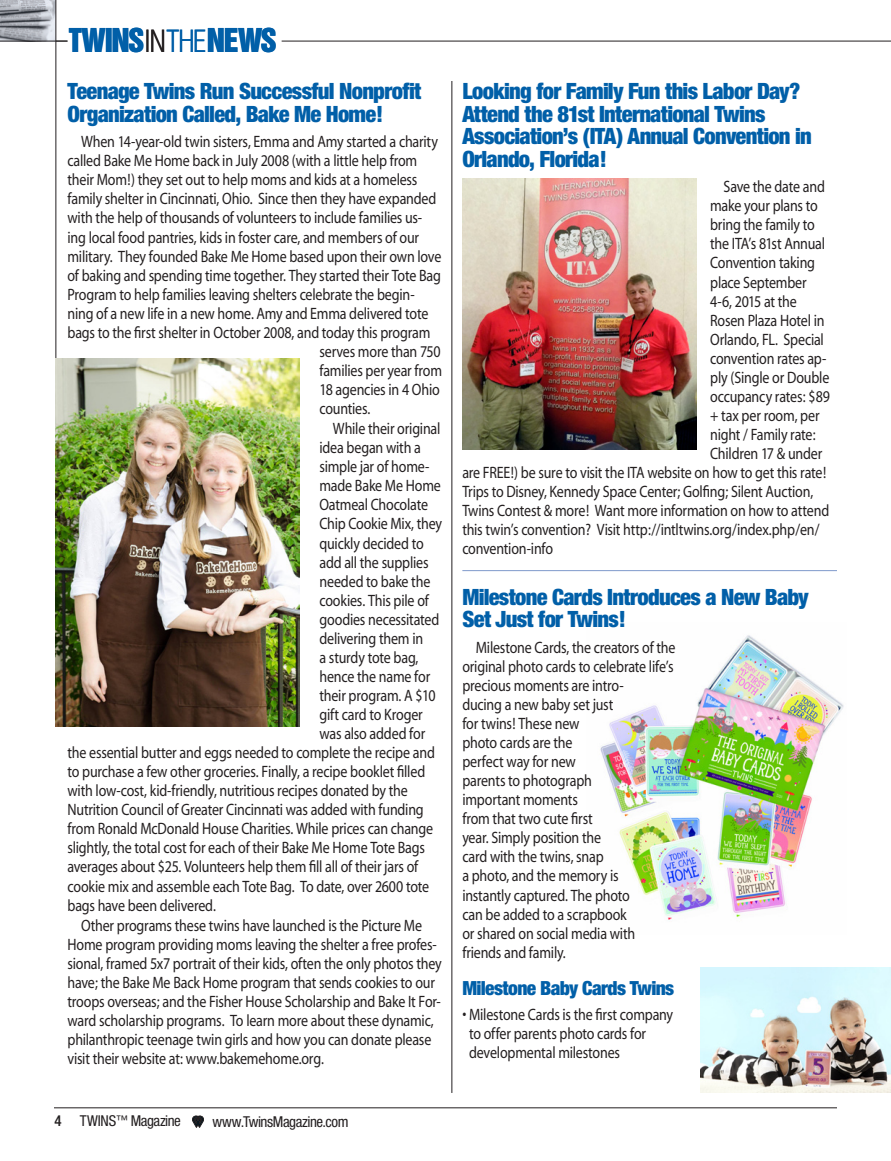
<style>
.page{position:relative;width:891px;height:1161px;background:#fff}
.page>*{position:absolute;margin:0;border:0;box-sizing:border-box;transform-origin:0 0}
.t1{font:30px "Swiss 921 BT Regular A";color:#015fa8}
.t2{font:900 condensed 22.5px/22.5px "Helvetica Neue";letter-spacing:-.03em;color:#015fa8}
.t3{font:900 condensed 19.5px "Helvetica Neue";letter-spacing:-.03em;color:#015fa8}
.t4{font:16.5px/19px "Myriad";letter-spacing:-.015em;color:#231f20;scale:.85 1}
.t5{font:condensed 15px "Helvetica Neue";letter-spacing:-.03em;color:#231f20}
.s1{font-family:"Swiss 721 BT";font-weight:300;font-stretch:condensed;color:#231f20}
.s2{font-family:"Swiss 721 BT";font-weight:300;font-stretch:condensed}
.s3{font-weight:500}
.s4{font-size:12px}
</style>
<div class="page">
<hr style="left:54px;top:1107px;width:783px;height:1px;background:#231f20">
<svg style="left:192px;top:1116px;width:12px;height:11px"></svg>
<img style="left:600px;top:635px;width:244px;height:285px">
<svg style="left:0;top:0;width:56px;height:41px;background:#9fa3aa"></svg>
<hr style="left:0;top:41px;width:68px;height:1px;background:#231f20">
<hr style="left:56px;top:0;width:1px;height:358px;background:#231f20">
<hr style="left:462px;top:570px;width:375px;height:1px;background:#809acb">
<hr style="left:452px;top:81px;width:1px;height:1012px;background:#231f20">
<hr style="left:282px;top:41px;width:609px;height:1px;background:#231f20">
<img style="left:56px;top:358px;width:243px;height:368px">
<img style="left:462px;top:179px;width:235px;height:270px">
<img style="left:700px;top:967px;width:191px;height:126px">
<h1 class="t1" style="left:69px;top:21px;width:209px">TWINS<span class="s1">IN</span><span class="s2">THE</span> NEWS</h1>
<h2 class="t2" style="left:68px;top:80px;width:355px">Teenage Twins Run Successful Nonprofit<br>Organization Called, Bake Me Home!</h2>
<p class="t4" style="left:81px;top:133px;width:422px">When 14-year-old twin sisters, Emma and Amy started a charity</p>
<p class="t4" style="left:67px;top:152px;width:413px">called Bake Me Home back in July 2008 (with a little help from</p>
<p class="t4" style="left:67px;top:171px;width:413px">their Mom!) they set out to help moms and kids at a homeless</p>
<p class="t4" style="left:67px;top:190px;width:436px">family shelter in Cincinnati, Ohio. Since then they have expanded</p>
<p class="t4" style="left:67px;top:209px;width:419px">with the help of thousands of volunteers to include families us-</p>
<p class="t4" style="left:67px;top:228px;width:415px">ing local food pantries, kids in foster care, and members of our</p>
<p class="t4" style="left:67px;top:247px;width:441px">military. They founded Bake Me Home based upon their own love</p>
<p class="t4" style="left:67px;top:266px;width:441px">of baking and spending time together. They started their Tote Bag</p>
<p class="t4" style="left:67px;top:285px;width:410px">Program to help families leaving shelters celebrate the begin-</p>
<p class="t4" style="left:67px;top:304px;width:426px">ning of a new life in a new home. Amy and Emma delivered tote</p>
<p class="t4" style="left:67px;top:323px;width:429px">bags to the first shelter in October 2008, and today this program</p>
<p class="t4" style="left:319px;top:343px;width:144px">serves more than 750</p>
<p class="t4" style="left:319px;top:362px;width:146px">families per year from</p>
<p class="t4" style="left:319px;top:381px;width:143px">18 agencies in 4 Ohio</p>
<p class="t4" style="left:319px;top:400px;width:62px">counties.</p>
<p class="t4" style="left:333px;top:420px;width:128px">While their original</p>
<p class="t4" style="left:319px;top:439px;width:121px">idea began with a</p>
<p class="t4" style="left:319px;top:458px;width:131px">simple jar of home-</p>
<p class="t4" style="left:319px;top:477px;width:145px">made Bake Me Home</p>
<p class="t4" style="left:319px;top:496px;width:129px">Oatmeal Chocolate</p>
<p class="t4" style="left:319px;top:515px;width:146px">Chip Cookie Mix, they</p>
<p class="t4" style="left:319px;top:534px;width:124px">quickly decided to</p>
<p class="t4" style="left:319px;top:553px;width:130px">add all the supplies</p>
<p class="t4" style="left:319px;top:572px;width:132px">needed to bake the</p>
<p class="t4" style="left:319px;top:591px;width:130px">cookies. This pile of</p>
<p class="t4" style="left:319px;top:610px;width:143px">goodies necessitated</p>
<p class="t4" style="left:319px;top:629px;width:124px">delivering them in</p>
<p class="t4" style="left:319px;top:649px;width:118px">a sturdy tote bag,</p>
<p class="t4" style="left:319px;top:668px;width:132px">hence the name for</p>
<p class="t4" style="left:319px;top:687px;width:138px">their program. A $10</p>
<p class="t4" style="left:319px;top:706px;width:123px">gift card to Kroger</p>
<p class="t4" style="left:319px;top:725px;width:126px">was also added for</p>
<p class="t4" style="left:67px;top:744px;width:434px">the essential butter and eggs needed to complete the recipe and</p>
<p class="t4" style="left:67px;top:763px;width:422px">to purchase a few other groceries. Finally, a recipe booklet filled</p>
<p class="t4" style="left:67px;top:782px;width:402px">with low-cost, kid-friendly, nutritious recipes donated by the</p>
<p class="t4" style="left:67px;top:801px;width:421px">Nutrition Council of Greater Cincinnati was added with funding</p>
<p class="t4" style="left:67px;top:820px;width:432px">from Ronald McDonald House Charities. While prices can change</p>
<p class="t4" style="left:67px;top:839px;width:422px">slightly, the total cost for each of their Bake Me Home Tote Bags</p>
<p class="t4" style="left:67px;top:858px;width:414px">averages about $25. Volunteers help them fill all of their jars of</p>
<p class="t4" style="left:67px;top:877px;width:427px">cookie mix and assemble each Tote Bag. To date, over 2600 tote</p>
<p class="t4" style="left:67px;top:896px;width:176px">bags have been delivered.</p>
<p class="t4" style="left:81px;top:916px;width:403px">Other programs these twins have launched is the Picture Me</p>
<p class="t4" style="left:67px;top:935px;width:436px">Home program providing moms leaving the shelter a free profes-</p>
<p class="t4" style="left:67px;top:955px;width:442px">sional, framed 5x7 portrait of their kids, often the only photos they</p>
<p class="t4" style="left:67px;top:974px;width:434px">have; the Bake Me Back Home program that sends cookies to our</p>
<p class="t4" style="left:67px;top:993px;width:441px">troops overseas; and the Fisher House Scholarship and Bake It For-</p>
<p class="t4" style="left:67px;top:1012px;width:432px">ward scholarship programs. To learn more about these dynamic,</p>
<p class="t4" style="left:67px;top:1031px;width:430px">philanthropic teenage twin girls and how you can donate please</p>
<p class="t4" style="left:67px;top:1050px;width:303px">visit their website at: www.bakemehome.org.</p>
<p class="t5" style="left:54px;top:1112px;width:128px"><span class="s3">4</span> TWINS<span class="s4">™</span> Magazine</p>
<p class="t5" style="left:213px;top:1113px;width:138px">www.TwinsMagazine.com</p>
<h2 class="t2" style="left:462px;top:80px;width:351px">Looking for Family Fun this Labor Day?<br>Attend the 81st International Twins Association’s (ITA) Annual Convention in Orlando, Florida!</h2>
<p class="t4" style="left:724px;top:178px;width:121px">Save the date and</p>
<p class="t4" style="left:710px;top:197px;width:128px">make your plans to</p>
<p class="t4" style="left:710px;top:216px;width:125px">bring the family to</p>
<p class="t4" style="left:710px;top:235px;width:137px">the ITA’s 81st Annual</p>
<p class="t4" style="left:710px;top:254px;width:125px">Convention taking</p>
<p class="t4" style="left:710px;top:273px;width:115px">place September</p>
<p class="t4" style="left:710px;top:292px;width:104px">4-6, 2015 at the</p>
<p class="t4" style="left:710px;top:311px;width:136px">Rosen Plaza Hotel in</p>
<p class="t4" style="left:710px;top:330px;width:135px">Orlando, FL. Special</p>
<p class="t4" style="left:710px;top:349px;width:138px">convention rates ap-</p>
<p class="t4" style="left:710px;top:368px;width:142px">ply (Single or Double</p>
<p class="t4" style="left:710px;top:388px;width:143px">occupancy rates: $89</p>
<p class="t4" style="left:710px;top:407px;width:130px">+ tax per room, per</p>
<p class="t4" style="left:710px;top:426px;width:126px">night / Family rate:</p>
<p class="t4" style="left:710px;top:445px;width:133px">Children 17 &amp; under</p>
<p class="t4" style="left:462px;top:464px;width:430px">are FREE!) be sure to visit the ITA website on how to get this rate!</p>
<p class="t4" style="left:462px;top:483px;width:414px">Trips to Disney, Kennedy Space Center; Golfing; Silent Auction,</p>
<p class="t4" style="left:462px;top:502px;width:433px">Twins Contest &amp; more! Want more information on how to attend</p>
<p class="t4" style="left:462px;top:521px;width:422px">this twin’s convention? Visit http://intltwins.org/index.php/en/</p>
<p class="t4" style="left:462px;top:540px;width:108px">convention-info</p>
<h2 class="t2" style="left:462px;top:585px;width:348px">Milestone Cards Introduces a New Baby<br>Set Just for Twins!</h2>
<p class="t4" style="left:462px;top:638px;width:252px;text-indent:14px">Milestone Cards, the creators of the original photo cards to celebrate life’s precious moments are intro-<br>ducing a new baby set just<br>for twins! These new<br>photo cards are the<br>perfect way for new<br>parents to photograph<br>important moments<br>from that two cute first<br>year. Simply position the<br>card with the twins, snap<br>a photo, and the memory is<br>instantly captured. The photo<br>can be added to a scrapbook<br>or shared on social media with friends and family.</p>
<p class="t3" style="left:462px;top:976px;width:213px">Milestone Baby Cards Twins</p>
<p class="t4" style="left:469px;top:1006px;width:242px;text-indent:-7px">• Milestone Cards is the first company to offer parents photo cards for developmental milestones</p>
</div>
